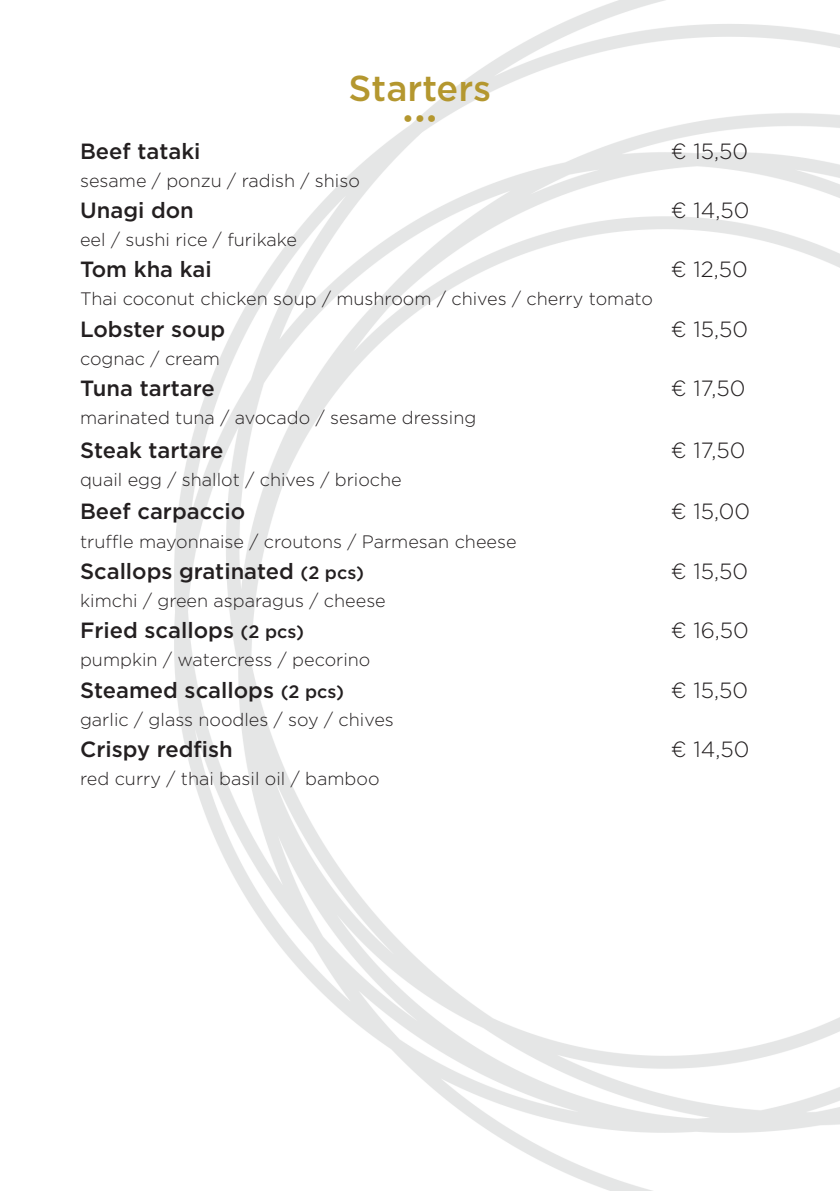
<style>
.page{position:relative;width:840px;height:1191px;background:#fff}
.page>*{position:absolute;margin:0;border:0;box-sizing:border-box;transform-origin:0 0}
.t1{font:500 36px "Gotham";color:#b4972f}
.t2{font:500 24px "Gotham";color:#b4972f}
.t3{font:500 22px "Gotham";color:#231f20}
.t4{font:300 22px "Gotham";color:#231f20}
.t5{font:300 18px "Gotham";color:#231f20}
.s1{font-size:18px}
</style>
<div class="page">
<img style="left:174px;top:0;width:665px;height:1191px">
<p class="t1" style="left:348px;top:65px;width:144px">Starters</p>
<p class="t2" style="left:402px;top:103px;width:37px">•••</p>
<p class="t3" style="left:80px;top:136px;width:122px">Beef tataki</p>
<p class="t4" style="left:670px;top:137px;width:79px">€ 15,50</p>
<p class="t5" style="left:80px;top:169px;width:281px">sesame / ponzu / radish / shiso</p>
<p class="t3" style="left:80px;top:196px;width:115px">Unagi don</p>
<p class="t4" style="left:670px;top:196px;width:80px">€ 14,50</p>
<p class="t5" style="left:80px;top:228px;width:218px">eel / sushi rice / furikake</p>
<p class="t3" style="left:80px;top:255px;width:133px">Tom kha kai</p>
<p class="t4" style="left:670px;top:255px;width:78px">€ 12,50</p>
<p class="t5" style="left:80px;top:287px;width:574px">Thai coconut chicken soup / mushroom / chives / cherry tomato</p>
<p class="t3" style="left:80px;top:314px;width:146px">Lobster soup</p>
<p class="t4" style="left:670px;top:315px;width:79px">€ 15,50</p>
<p class="t5" style="left:80px;top:347px;width:141px">cognac / cream</p>
<p class="t3" style="left:80px;top:374px;width:136px">Tuna tartare</p>
<p class="t4" style="left:670px;top:374px;width:76px">€ 17,50</p>
<p class="t5" style="left:80px;top:406px;width:397px">marinated tuna / avocado / sesame dressing</p>
<p class="t3" style="left:80px;top:435px;width:145px">Steak tartare</p>
<p class="t4" style="left:670px;top:436px;width:76px">€ 17,50</p>
<p class="t5" style="left:80px;top:468px;width:323px">quail egg / shallot / chives / brioche</p>
<p class="t3" style="left:80px;top:497px;width:167px">Beef carpaccio</p>
<p class="t4" style="left:670px;top:498px;width:80px">€ 15,00</p>
<p class="t5" style="left:80px;top:530px;width:437px">truffle mayonnaise / croutons / Parmesan cheese</p>
<p class="t3" style="left:80px;top:556px;width:285px">Scallops gratinated <span class="s1">(2 pcs)</span></p>
<p class="t4" style="left:670px;top:557px;width:79px">€ 15,50</p>
<p class="t5" style="left:80px;top:589px;width:307px">kimchi / green asparagus / cheese</p>
<p class="t3" style="left:80px;top:616px;width:225px">Fried scallops <span class="s1">(2 pcs)</span></p>
<p class="t4" style="left:670px;top:616px;width:79px">€ 16,50</p>
<p class="t5" style="left:80px;top:648px;width:292px">pumpkin / watercress / pecorino</p>
<p class="t3" style="left:80px;top:675px;width:265px">Steamed scallops <span class="s1">(2 pcs)</span></p>
<p class="t4" style="left:670px;top:676px;width:79px">€ 15,50</p>
<p class="t5" style="left:80px;top:708px;width:315px">garlic / glass noodles / soy / chives</p>
<p class="t3" style="left:80px;top:734px;width:154px">Crispy redfish</p>
<p class="t4" style="left:670px;top:735px;width:80px">€ 14,50</p>
<p class="t5" style="left:80px;top:767px;width:301px">red curry / thai basil oil / bamboo</p>
</div>
